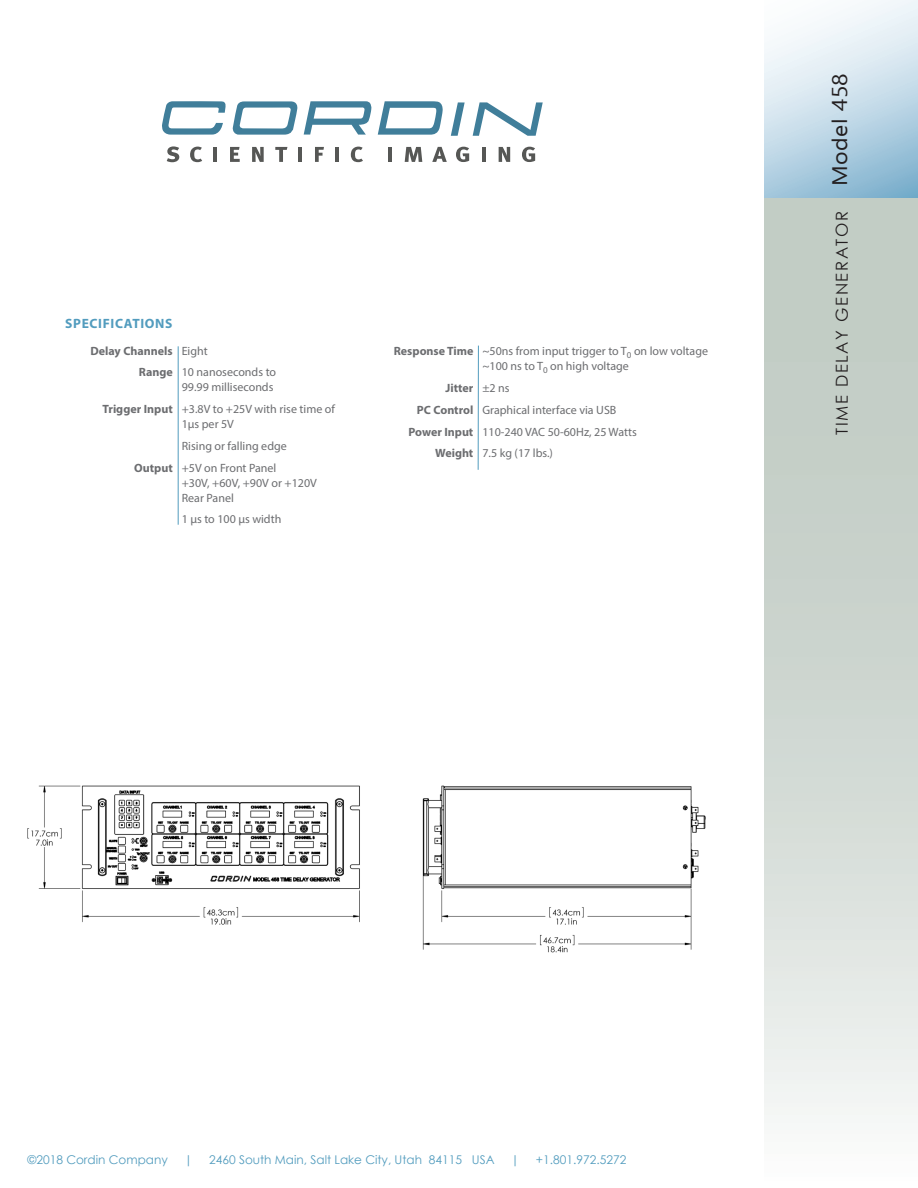
<style>
.page{position:relative;width:918px;height:1188px;background:#fff}
.page>*{position:absolute;margin:0;border:0;box-sizing:border-box;transform-origin:0 0}
.t1{font:21px "Ebrima";letter-spacing:.02em;color:#231f20;scale:1.1 1}
.t2{font:16.5px "Century Gothic";letter-spacing:.1em;color:#231f20}
.t3{font:700 13.5px "Myriad Pro";letter-spacing:.05em;color:#529cbe}
.t4{font:12px/15px "Myriad Pro";color:#6c6d70}
.t5{font:12px "Century Gothic";color:#529cbe}
.t6{font:700 12px "Myriad Pro";color:#6c6d70}
.s1{font-weight:400}
.s2{font-weight:700}
</style>
<div class="page">
<svg style="left:764px;top:0;width:154px;height:199px"></svg>
<div style="left:764px;top:199px;width:154px;height:989px;background:linear-gradient(to bottom,#b7c4ba,#f1f3f2)"></div>
<img style="left:27px;top:785px;width:679px;height:168px">
<hr style="left:178px;top:346px;width:1px;height:179px;background:#529cbe">
<hr style="left:478px;top:346px;width:1px;height:124px;background:#529cbe">
<svg style="left:162px;top:101px;width:64px;height:34px"></svg>
<svg style="left:232px;top:101px;width:66px;height:34px"></svg>
<svg style="left:304px;top:101px;width:68px;height:34px"></svg>
<svg style="left:378px;top:101px;width:65px;height:34px"></svg>
<svg style="left:451px;top:102px;width:14px;height:34px"></svg>
<svg style="left:473px;top:102px;width:70px;height:34px"></svg>
<svg style="left:167px;top:146px;width:12px;height:16px"></svg>
<svg style="left:190px;top:147px;width:12px;height:15px"></svg>
<hr style="left:213px;top:147px;width:4px;height:15px;background:#565755">
<svg style="left:230px;top:147px;width:10px;height:15px"></svg>
<svg style="left:252px;top:147px;width:12px;height:15px"></svg>
<svg style="left:275px;top:147px;width:12px;height:15px"></svg>
<hr style="left:298px;top:147px;width:4px;height:15px;background:#565755">
<svg style="left:315px;top:147px;width:9px;height:15px"></svg>
<hr style="left:335px;top:147px;width:4px;height:15px;background:#565755">
<svg style="left:351px;top:147px;width:12px;height:15px"></svg>
<hr style="left:389px;top:147px;width:3px;height:15px;background:#565755">
<svg style="left:405px;top:147px;width:17px;height:15px"></svg>
<svg style="left:432px;top:147px;width:15px;height:15px"></svg>
<svg style="left:456px;top:147px;width:13px;height:15px"></svg>
<hr style="left:482px;top:147px;width:4px;height:15px;background:#565755">
<svg style="left:499px;top:147px;width:11px;height:15px"></svg>
<svg style="left:522px;top:147px;width:13px;height:15px"></svg>
<p class="t3" style="left:65px;top:314px;width:109px">SPECIFICATIONS</p>
<p class="t6" style="left:90px;top:343px;width:119px">Delay Channels <span class="s1">Eight</span></p>
<p class="t4" style="left:139px;top:365px;width:139px;text-align:right"><span class="s2">Range</span> 10 nanoseconds to<br>99.99 milliseconds</p>
<p class="t4" style="left:182px;top:401px;width:155px;text-indent:-79px"><span class="s2">Trigger Input</span> +3.8V to +25V with rise time of<br>1µs per 5V</p>
<p class="t4" style="left:182px;top:438px;width:107px">Rising or falling edge</p>
<p class="t4" style="left:182px;top:460px;width:137px;text-indent:-48px"><span class="s2">Output</span> +5V on Front Panel<br>+30V, +60V, +90V or +120V<br>Rear Panel</p>
<p class="t4" style="left:182px;top:512px;width:101px">1 µs to 100 µs width</p>
<p class="t4" style="left:482px;top:344px;width:227px;text-indent:-89px"><span class="s2">Response Time</span> ~50ns from input trigger to T<sub>0</sub> on low voltage ~100 ns to T<sub>0</sub> on high voltage</p>
<p class="t6" style="left:446px;top:380px;width:66px">Jitter <span class="s1">±2 ns</span></p>
<p class="t4" style="left:417px;top:402px;width:201px"><span class="s2">PC Control</span> Graphical interface via USB</p>
<p class="t4" style="left:409px;top:424px;width:230px"><span class="s2">Power Input</span> 110-240 VAC 50-60Hz, 25 Watts</p>
<p class="t4" style="left:435px;top:446px;width:119px"><span class="s2">Weight</span> 7.5 kg (17 lbs.)</p>
<p class="t1" style="left:825px;top:186px;width:104px;rotate:-90deg">Model 458</p>
<p class="t2" style="left:830px;top:435px;width:225px;rotate:-90deg">TIME DELAY GENERATOR</p>
<p class="t5" style="left:27px;top:1151px;width:142px">©2018 Cordin Company</p>
<p class="t5" style="left:184px;top:1151px;width:10px">|</p>
<p class="t5" style="left:209px;top:1151px;width:287px">2460 South Main, Salt Lake City, Utah 84115 USA</p>
<p class="t5" style="left:511px;top:1151px;width:10px">|</p>
<p class="t5" style="left:536px;top:1151px;width:92px">+1.801.972.5272</p>
</div>
